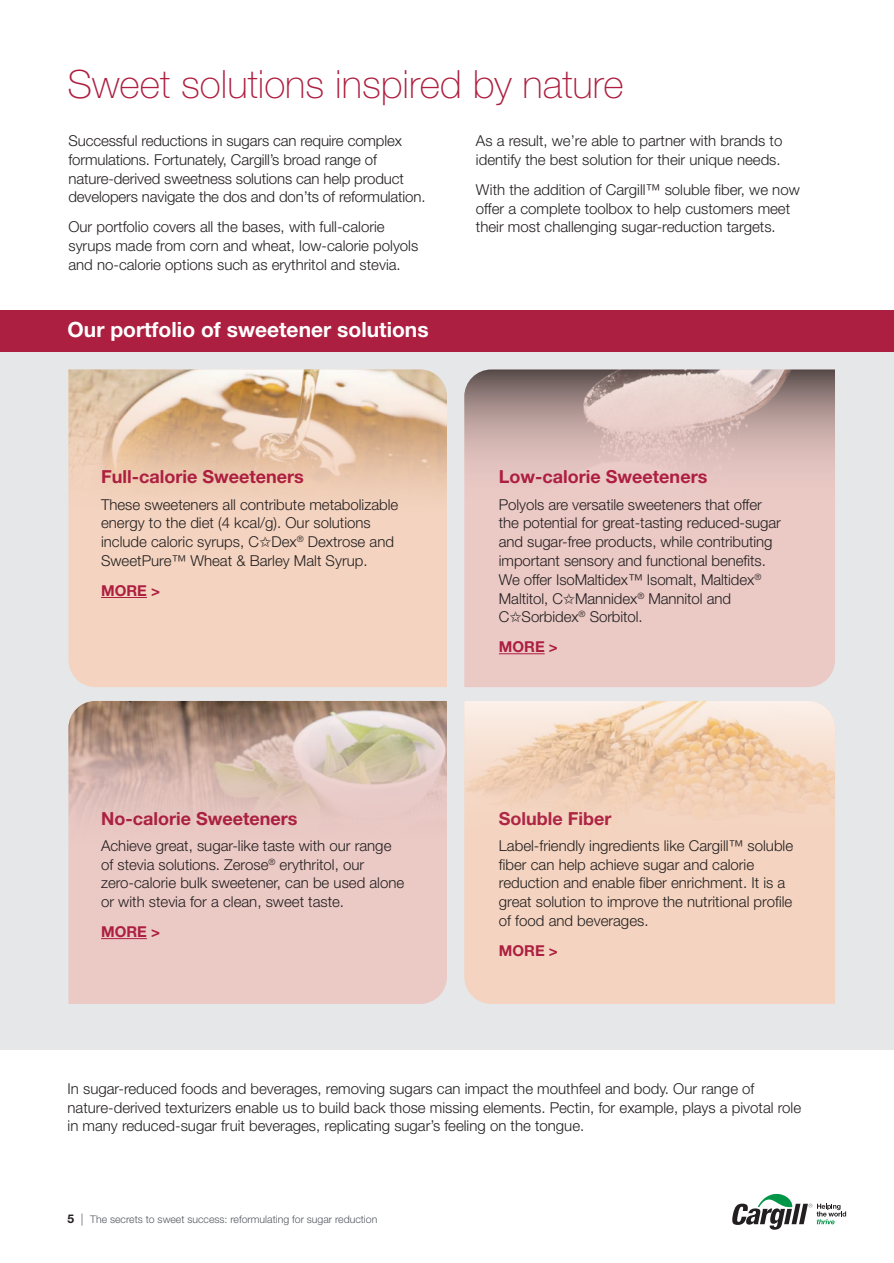
<style>
.page{position:relative;width:894px;height:1263px;background:#fff}
.page>*{position:absolute;margin:0;border:0;box-sizing:border-box;transform-origin:0 0}
.head{font:100 39px "Helvetica Neue LT Std";color:#ad1f40}
.head-2{font:700 21px "Helvetica Neue LT Std";color:#fff}
.body{font:700 18px "Helvetica Neue LT Std";color:#ad1f40}
.body-2{font:300 15px/18.8px "Helvetica Neue LT Std";color:#231f20}
.body-3{font:700 15px "Helvetica Neue LT Std";color:#ad1f40}
.t1{font:300 10.5px "Helvetica Neue LT Std";color:#535860}
.s1{font-weight:700;font-size:12px;color:#231f20}
.s2{font-size:12px}
</style>
<div class="page">
<svg style="left:732px;top:1193px;width:113px;height:36px"></svg>
<div style="left:0;top:310px;width:893px;height:739px;background:#e6e7e9"></div>
<div style="left:68px;top:512px;width:379px;height:175px;background:#f4d4c0"></div>
<div style="left:68px;top:844px;width:379px;height:160px;background:#ebcac6"></div>
<div style="left:464px;top:522px;width:370px;height:165px;background:#ebcac6"></div>
<div style="left:464px;top:853px;width:370px;height:151px;background:#f4d4c0"></div>
<div style="left:0;top:310px;width:893px;height:41px;background:#ad1f40"></div>
<hr style="left:101px;top:938px;width:46px;height:1px;background:#ad1f40">
<img style="left:68px;top:369px;width:379px;height:143px">
<img style="left:464px;top:369px;width:370px;height:153px">
<img style="left:68px;top:701px;width:379px;height:143px">
<img style="left:464px;top:701px;width:370px;height:152px">
<hr style="left:101px;top:597px;width:46px;height:1px;background:#ad1f40">
<hr style="left:498px;top:653px;width:46px;height:1px;background:#ad1f40">
<p class="head" style="left:68px;top:61px;width:557px">Sweet solutions inspired by nature</p>
<p class="body-2" style="left:68px;top:131px;width:358px">Successful reductions in sugars can require complex formulations. Fortunately, Cargill’s broad range of nature-derived sweetness solutions can help product developers navigate the dos and don’ts of reformulation.</p>
<p class="body-2" style="left:68px;top:217px;width:351px">Our portfolio covers all the bases, with full-calorie syrups made from corn and wheat, low-calorie polyols and no-calorie options such as erythritol and stevia.</p>
<p class="body-2" style="left:476px;top:131px;width:308px">As a result, we’re able to partner with brands to identify the best solution for their unique needs.</p>
<p class="body-2" style="left:476px;top:180px;width:325px">With the addition of Cargill™ soluble fiber, we now offer a complete toolbox to help customers meet their most challenging sugar-reduction targets.</p>
<p class="head-2" style="left:68px;top:316px;width:362px">Our portfolio of sweetener solutions</p>
<p class="body" style="left:101px;top:466px;width:204px">Full-calorie Sweeteners</p>
<p class="body-2" style="left:101px;top:495px;width:299px">These sweeteners all contribute metabolizable energy to the diet (4 kcal/g). Our solutions include caloric syrups, C✩Dex<sup>®</sup> Dextrose and SweetPure™ Wheat &amp; Barley Malt Syrup.</p>
<p class="body-3" style="left:101px;top:581px;width:60px">MORE &gt;</p>
<p class="body" style="left:101px;top:807px;width:198px">No-calorie Sweeteners</p>
<p class="body-2" style="left:101px;top:835px;width:304px">Achieve great, sugar-like taste with our range of stevia solutions. Zerose<sup>®</sup> erythritol, our zero-calorie bulk sweetener, can be used alone or with stevia for a clean, sweet taste.</p>
<p class="body-3" style="left:101px;top:922px;width:60px">MORE &gt;</p>
<p class="body" style="left:498px;top:466px;width:210px">Low-calorie Sweeteners</p>
<p class="body-2" style="left:498px;top:495px;width:283px">Polyols are versatile sweeteners that offer the potential for great-tasting reduced-sugar and sugar-free products, while contributing important sensory and functional benefits.<br>We offer IsoMaltidex™ Isomalt, Maltidex<sup>® </sup>Maltitol, C✩Mannidex<sup>®</sup> Mannitol and C✩Sorbidex<sup>®</sup> Sorbitol.</p>
<p class="body-3" style="left:498px;top:637px;width:60px">MORE &gt;</p>
<p class="body" style="left:498px;top:807px;width:114px">Soluble Fiber</p>
<p class="body-2" style="left:498px;top:835px;width:296px">Label-friendly ingredients like Cargill™ soluble fiber can help achieve sugar and calorie reduction and enable fiber enrichment. It is a great solution to improve the nutritional profile of food and beverages.</p>
<p class="body-3" style="left:498px;top:941px;width:60px">MORE &gt;</p>
<p class="body-2" style="left:68px;top:1078px;width:734px">In sugar-reduced foods and beverages, removing sugars can impact the mouthfeel and body. Our range of nature-derived texturizers enable us to build back those missing elements. Pectin, for example, plays a pivotal role in many reduced-sugar fruit beverages, replicating sugar’s feeling on the tongue.</p>
<p class="t1" style="left:68px;top:1213px;width:311px"><span class="s1">5</span> <span class="s2">|</span> The secrets to sweet success: reformulating for sugar reduction</p>
</div>
